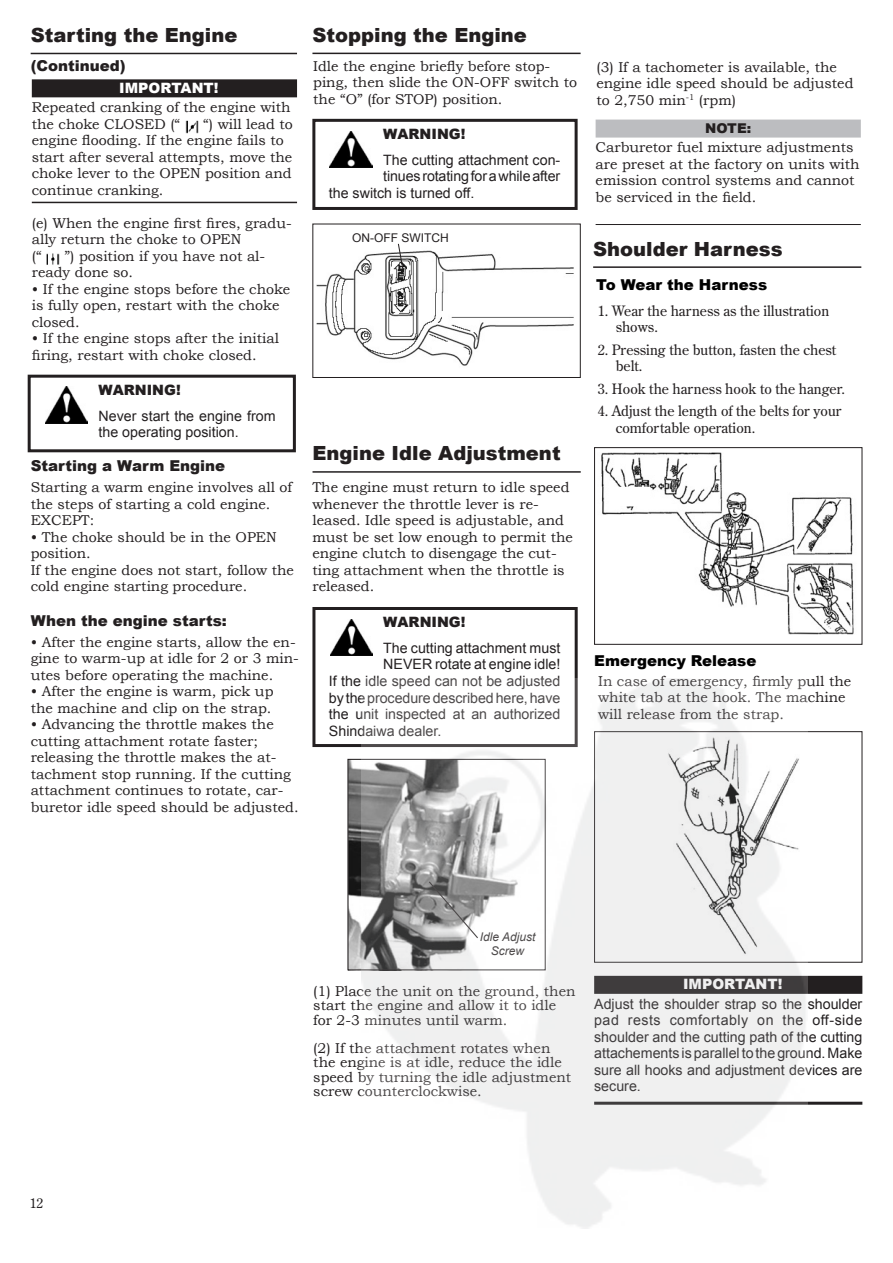
<style>
.page{position:relative;width:893px;height:1263px;background:#fff}
.page>*{position:absolute;margin:0;border:0;box-sizing:border-box;transform-origin:0 0}
.t1{font:900 19.5px "Arial";color:#231f20}
.t2{font:900 15px "Arial";color:#231f20}
.t3{font:900 15px "Arial";color:#000}
.t4{font:14.25px/16.5px "Bookman Old Style";color:#231f20}
.t5{font:14.25px/16.5px "Arial";color:#231f20}
.t6{font:14.25px/16.5px "Century Old Style Std";color:#231f20}
.t7{font:900 14.25px "Arial";color:#231f20}
.t8{font:900 14.25px "Arial";color:#fff}
.t9{font:900 13.5px "Arial";color:#231f20}
.t10{font:13.5px "Century Old Style Std";color:#231f20}
.t11{font:italic 12px/14.2px "Arial";color:#231f20;text-align:center}
.t12{font:12px "Arial";color:#231f20}
</style>
<div class="page">
<img style="left:601px;top:452px;width:253px;height:182px">
<div style="left:32px;top:79px;width:265px;height:18px;background:#231f20"></div>
<img style="left:185px;top:121px;width:14px;height:12px">
<div style="left:28px;top:375px;width:268px;height:77px;border:3px solid #231f20"></div>
<img style="left:45px;top:387px;width:42px;height:37px">
<hr style="left:32px;top:202px;width:265px;height:1px;background:#231f20">
<img style="left:46px;top:253px;width:13px;height:12px">
<hr style="left:312px;top:53px;width:269px;height:1px;background:#231f20">
<div style="left:312px;top:119px;width:266px;height:91px;border:3px solid #231f20"></div>
<img style="left:330px;top:131px;width:42px;height:37px">
<div style="left:312px;top:607px;width:266px;height:140px;border:3px solid #231f20"></div>
<img style="left:330px;top:619px;width:42px;height:37px">
<hr style="left:596px;top:224px;width:265px;height:1px;background:#231f20">
<hr style="left:313px;top:471px;width:268px;height:2px;background:#231f20">
<div style="left:596px;top:120px;width:265px;height:18px;background:#bcbdc0"></div>
<img style="left:350px;top:761px;width:11px;height:207px">
<hr style="left:593px;top:266px;width:268px;height:2px;background:#231f20">
<div style="left:594px;top:976px;width:268px;height:18px;background:#231f20"></div>
<hr style="left:594px;top:1102px;width:268px;height:3px;background:#231f20">
<div style="left:312px;top:224px;width:269px;height:154px;border:1px solid #231f20"></div>
<div style="left:594px;top:447px;width:268px;height:198px;border:1px solid #231f20"></div>
<img style="left:317px;top:250px;width:257px;height:116px">
<svg style="left:397px;top:243px;width:7px;height:27px"></svg>
<div style="left:610px;top:487px;width:40px;height:19px;background:#fff"></div>
<hr style="left:31px;top:53px;width:266px;height:1px;background:#231f20">
<img style="left:361px;top:678px;width:447px;height:551px">
<h1 class="t1" style="left:31px;top:21px;width:208px">Starting the Engine</h1>
<p class="t2" style="left:31px;top:54px;width:97px">(Continued)</p>
<p class="t8" style="left:119px;top:77px;width:101px">IMPORTANT!</p>
<p class="t4" style="left:32px;top:99px;width:260px">Repeated cranking of the engine with the choke CLOSED (“</p>
<p class="t4" style="left:32px;top:116px;width:263px;text-indent:171px">“) will lead to engine flooding. If the engine fails to start after several attempts, move the choke lever to the OPEN position and continue cranking.</p>
<p class="t4" style="left:32px;top:215px;width:261px">(e) When the engine first fires, gradu&shy;ally return the choke to OPEN<br>(“</p>
<p class="t4" style="left:32px;top:248px;width:235px;text-indent:33px">”) position if you have not al&shy;ready done so.</p>
<p class="t4" style="left:32px;top:281px;width:260px">• If the engine stops before the choke is fully open, restart with the choke closed.</p>
<p class="t4" style="left:32px;top:330px;width:249px">• If the engine stops after the initial firing, restart with choke closed.</p>
<p class="t7" style="left:98px;top:380px;width:84px">WARNING!</p>
<p class="t5" style="left:98px;top:408px;width:179px">Never start the engine from the operating position.</p>
<p class="t2" style="left:31px;top:455px;width:196px">Starting a Warm Engine</p>
<p class="t4" style="left:31px;top:479px;width:263px">Starting a warm engine involves all of the steps of starting a cold engine.<br>EXCEPT:</p>
<p class="t4" style="left:31px;top:529px;width:265px">• The choke should be in the OPEN position.<br>If the engine does not start, follow the cold engine starting procedure.</p>
<p class="t2" style="left:31px;top:609px;width:198px">When the engine starts:</p>
<p class="t4" style="left:31px;top:634px;width:270px">• After the engine starts, allow the en&shy;gine to warm-up at idle for 2 or 3 min&shy;utes before operating the machine.</p>
<p class="t4" style="left:31px;top:683px;width:244px">• After the engine is warm, pick up the machine and clip on the strap.</p>
<p class="t4" style="left:31px;top:716px;width:269px">• Advancing the throttle makes the cutting attachment rotate faster; releasing the throttle makes the at&shy;tachment stop running. If the cutting attachment continues to rotate, car&shy;buretor idle speed should be adjusted.</p>
<h1 class="t1" style="left:312px;top:21px;width:216px">Stopping the Engine</h1>
<p class="t4" style="left:313px;top:58px;width:265px">Idle the engine briefly before stop&shy;ping, then slide the ON-OFF switch to the “O” (for STOP) position.</p>
<p class="t7" style="left:383px;top:124px;width:84px">WARNING!</p>
<p class="t5" style="left:383px;top:152px;width:179px">The cutting attachment con-</p>
<p class="t5" style="left:383px;top:168px;width:179px">tinues rotating for a while after</p>
<p class="t5" style="left:329px;top:185px;width:147px">the switch is turned off.</p>
<p class="t12" style="left:352px;top:230px;width:98px">ON-OFF SWITCH</p>
<h1 class="t1" style="left:313px;top:439px;width:250px">Engine Idle Adjustment</h1>
<p class="t4" style="left:312px;top:479px;width:262px">The engine must return to idle speed whenever the throttle lever is re&shy;leased. Idle speed is adjustable, and must be set low enough to permit the engine clutch to disengage the cut&shy;ting attachment when the throttle is released.</p>
<p class="t7" style="left:383px;top:612px;width:84px">WARNING!</p>
<p class="t5" style="left:383px;top:640px;width:179px">The cutting attachment must</p>
<p class="t5" style="left:383px;top:656px;width:179px">NEVER rotate at engine idle!</p>
<p class="t5" style="left:329px;top:673px;width:233px">If the idle speed can not be adjusted</p>
<p class="t5" style="left:329px;top:689px;width:233px">by the procedure described here, have</p>
<p class="t5" style="left:329px;top:706px;width:233px">the unit inspected at an authorized</p>
<p class="t5" style="left:329px;top:722px;width:114px">Shindaiwa dealer.</p>
<p class="t4" style="left:596px;top:59px;width:259px">(3) If a tachometer is available, the engine idle speed should be adjusted to 2,750 min<sup>-1</sup> (rpm)</p>
<p class="t9" style="left:705px;top:118px;width:48px">NOTE:</p>
<p class="t4" style="left:596px;top:139px;width:265px">Carburetor fuel mixture adjustments are preset at the factory on units with emission control systems and cannot be serviced in the field.</p>
<h1 class="t1" style="left:593px;top:234px;width:191px">Shoulder Harness</h1>
<p class="t3" style="left:596px;top:273px;width:173px">To Wear the Harness</p>
<p class="t6" style="left:616px;top:302px;width:215px;text-indent:-18px">1. Wear the harness as the illustration shows.</p>
<p class="t6" style="left:616px;top:341px;width:222px;text-indent:-18px">2. Pressing the button, fasten the chest belt.</p>
<p class="t6" style="left:598px;top:380px;width:249px">3. Hook the harness hook to the hanger.</p>
<p class="t6" style="left:616px;top:403px;width:227px;text-indent:-18px">4. Adjust the length of the belts for your comfortable operation.</p>
<p class="t3" style="left:594px;top:650px;width:164px">Emergency Release</p>
<p class="t4" style="left:598px;top:673px;width:255px">In case of emergency, firmly pull the white tab at the hook. The machine will release from the strap.</p>
<p class="t10" style="left:30px;top:1195px;width:15px">12</p>
<p class="t11" style="left:480px;top:929px;width:57px">Idle Adjust<br>Screw</p>
<p class="t4" style="left:313px;top:984px;width:264px;line-height:14.2px">(1) Place the unit on the ground, then start the engine and allow it to idle for 2-3 minutes until warm.</p>
<p class="t4" style="left:313px;top:1041px;width:259px;line-height:14.2px">(2) If the attachment rotates when the engine is at idle, reduce the idle speed by turning the idle adjustment screw counterclockwise.</p>
<p class="t8" style="left:683px;top:974px;width:101px">IMPORTANT!</p>
<p class="t5" style="left:594px;top:995px;width:270px;text-align:justify">Adjust the shoulder strap so the shoulder pad rests comfortably on the off-side shoulder and the cutting path of the cutting attachements is parallel to the ground. Make sure all hooks and adjustment devices are secure.</p>
</div>
